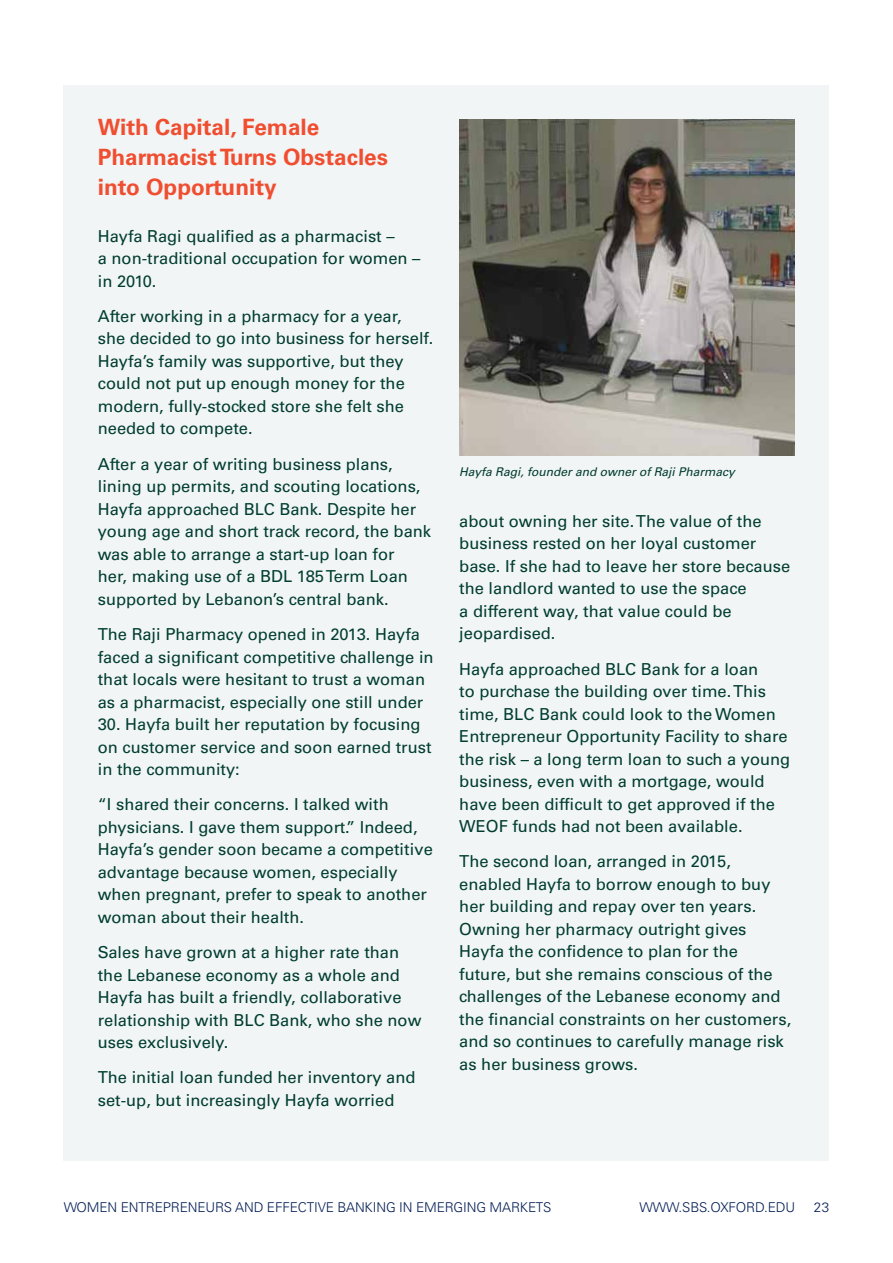
<style>
.page{position:relative;width:893px;height:1263px;background:#fff}
.page>*{position:absolute;margin:0;border:0;box-sizing:border-box;transform-origin:0 0}
.t1{font:700 22.5px/30px "Univers LT Std";color:#f04e30}
.t2{font:16.5px/22.5px "Univers LT Std";color:#003d30}
.t3{font:300 13.5px "Univers LT Std";letter-spacing:-.01em;color:#001c54}
.t4{font:italic 12px "Univers LT Std";color:#003c30}
</style>
<div class="page">
<div style="left:64px;top:85px;width:765px;height:1076px;background:#f2f5f5"></div>
<img style="left:459px;top:119px;width:335px;height:336px">
<h1 class="t1" style="left:98px;top:113px;width:292px">With Capital, Female<br>Pharmacist Turns Obstacles into Opportunity</h1>
<p class="t2" style="left:98px;top:225px;width:324px">Hayfa Ragi qualified as a pharmacist –<br>a non-traditional occupation for women – in 2010.</p>
<p class="t2" style="left:98px;top:305px;width:337px">After working in a pharmacy for a year, she decided to go into business for herself.<br>Hayfa’s family was supportive, but they could not put up enough money for the modern, fully-stocked store she felt she needed to compete.</p>
<p class="t2" style="left:98px;top:453px;width:335px">After a year of writing business plans, lining up permits, and scouting locations, Hayfa approached BLC Bank. Despite her young age and short track record, the bank was able to arrange a start-up loan for<br>her, making use of a BDL 185 Term Loan supported by Lebanon’s central bank.</p>
<p class="t2" style="left:98px;top:623px;width:337px">The Raji Pharmacy opened in 2013. Hayfa faced a significant competitive challenge in that locals were hesitant to trust a woman as a pharmacist, especially one still under</p>
<p class="t2" style="left:98px;top:713px;width:335px">30. Hayfa built her reputation by focusing on customer service and soon earned trust in the community:</p>
<p class="t2" style="left:98px;top:793px;width:337px">“I shared their concerns. I talked with physicians. I gave them support.” Indeed, Hayfa’s gender soon became a competitive advantage because women, especially when pregnant, prefer to speak to another woman about their health.</p>
<p class="t2" style="left:98px;top:941px;width:325px">Sales have grown at a higher rate than the Lebanese economy as a whole and Hayfa has built a friendly, collaborative relationship with BLC Bank, who she now uses exclusively.</p>
<p class="t2" style="left:98px;top:1066px;width:319px">The initial loan funded her inventory and set-up, but increasingly Hayfa worried</p>
<p class="t4" style="left:459px;top:465px;width:277px">Hayfa Ragi, founder and owner of Raji Pharmacy</p>
<p class="t2" style="left:459px;top:510px;width:333px">about owning her site. The value of the business rested on her loyal customer base. If she had to leave her store because the landlord wanted to use the space<br>a different way, that value could be jeopardised.</p>
<p class="t2" style="left:459px;top:657px;width:333px">Hayfa approached BLC Bank for a loan<br>to purchase the building over time. This time, BLC Bank could look to the Women Entrepreneur Opportunity Facility to share the risk – a long term loan to such a young business, even with a mortgage, would have been difficult to get approved if the WEOF funds had not been available.</p>
<p class="t2" style="left:459px;top:850px;width:334px">The second loan, arranged in 2015, enabled Hayfa to borrow enough to buy her building and repay over ten years.<br>Owning her pharmacy outright gives Hayfa the confidence to plan for the future, but she remains conscious of the challenges of the Lebanese economy and the financial constraints on her customers, and so continues to carefully manage risk as her business grows.</p>
<p class="t3" style="left:64px;top:1199px;width:489px">WOMEN ENTREPRENEURS AND EFFECTIVE BANKING IN EMERGING MARKETS</p>
<p class="t3" style="left:639px;top:1199px;width:157px">WWW.SBS.OXFORD.EDU</p>
<p class="t3" style="left:814px;top:1199px;width:17px">23</p>
</div>
